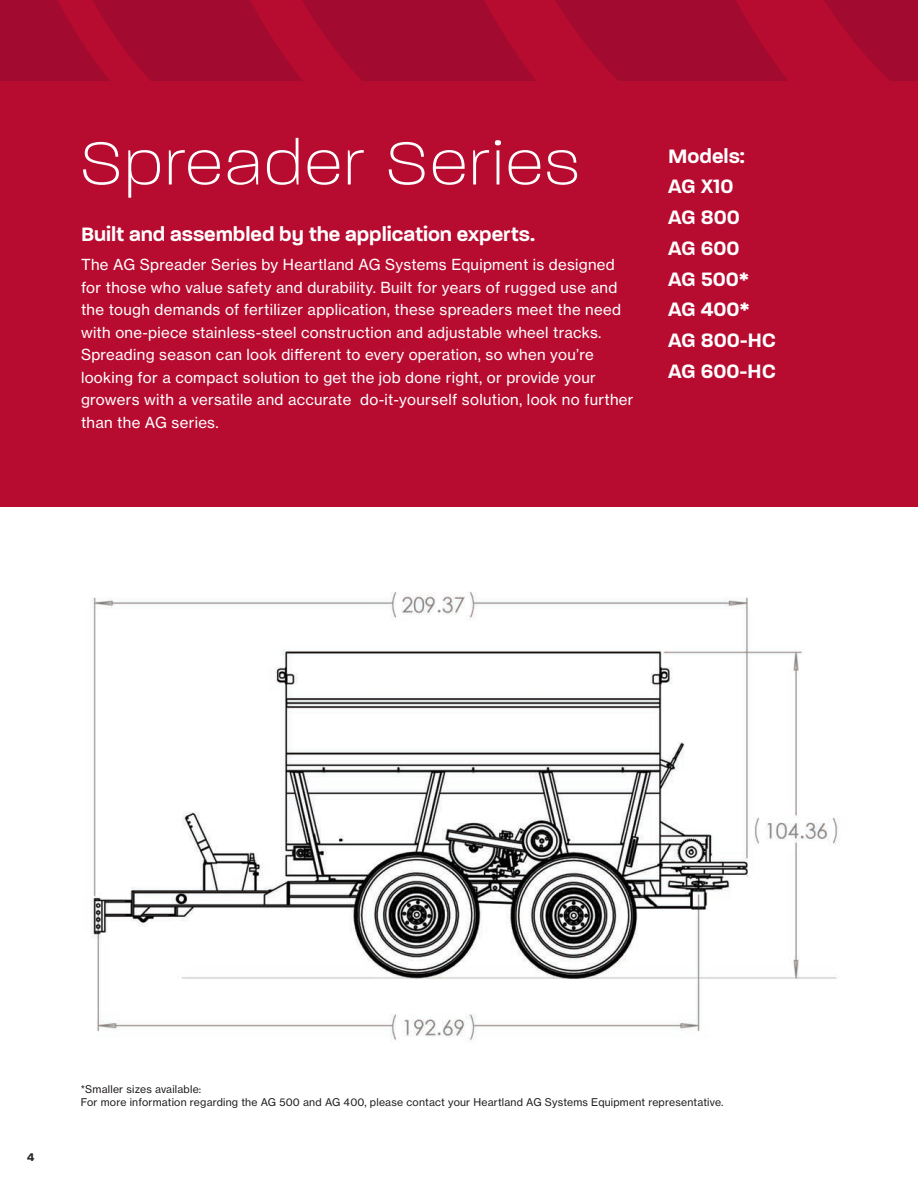
<style>
.page{position:relative;width:918px;height:1188px;background:#fff}
.page>*{position:absolute;margin:0;border:0;box-sizing:border-box;transform-origin:0 0}
.t1{font:200 66px "Paralucent";letter-spacing:.06em;color:#fff}
.t2{font:600 21px "Paralucent";color:#fff}
.Body{font:15px/22.5px "N Haas Grotesk TX Pro 55 Rg";letter-spacing:.02em;color:#fff}
.Body-2{font:600 12px "Paralucent";color:#231f20}
.Body-3{font:10.5px/13.5px "N Haas Grotesk TX Pro 55 Rg";letter-spacing:.02em;color:#231f20}
</style>
<div class="page">
<div style="left:0;top:0;width:918px;height:507px;background:#b80b30"></div>
<img style="left:91px;top:591px;width:748px;height:450px">
<svg style="left:0;top:0;width:918px;height:81px"></svg>
<h1 class="t1" style="left:81px;top:125px;width:499px">Spreader Series</h1>
<h2 class="t2" style="left:668px;top:143px;width:78px">Models:</h2>
<h2 class="t2" style="left:668px;top:174px;width:67px">AG X10</h2>
<h2 class="t2" style="left:668px;top:205px;width:73px">AG 800</h2>
<h2 class="t2" style="left:668px;top:235px;width:73px">AG 600</h2>
<h2 class="t2" style="left:668px;top:266px;width:83px">AG 500*</h2>
<h2 class="t2" style="left:668px;top:297px;width:83px">AG 400*</h2>
<h2 class="t2" style="left:668px;top:328px;width:109px">AG 800-HC</h2>
<h2 class="t2" style="left:668px;top:358px;width:109px">AG 600-HC</h2>
<h2 class="t2" style="left:81px;top:221px;width:456px">Built and assembled by the application experts.</h2>
<p class="Body" style="left:81px;top:253px;width:554px">The AG Spreader Series by Heartland AG Systems Equipment is designed for those who value safety and durability. Built for years of rugged use and the tough demands of fertilizer application, these spreaders meet the need with one-piece stainless-steel construction and adjustable wheel tracks.<br>Spreading season can look different to every operation, so when you’re looking for a compact solution to get the job done right, or provide your growers with a versatile and accurate do-it-yourself solution, look no further than the AG series.</p>
<p class="Body-2" style="left:27px;top:1150px;width:9px">4</p>
<p class="Body-3" style="left:81px;top:1082px;width:644px">*Smaller sizes available:<br>For more information regarding the AG 500 and AG 400, please contact your Heartland AG Systems Equipment representative.</p>
</div>
